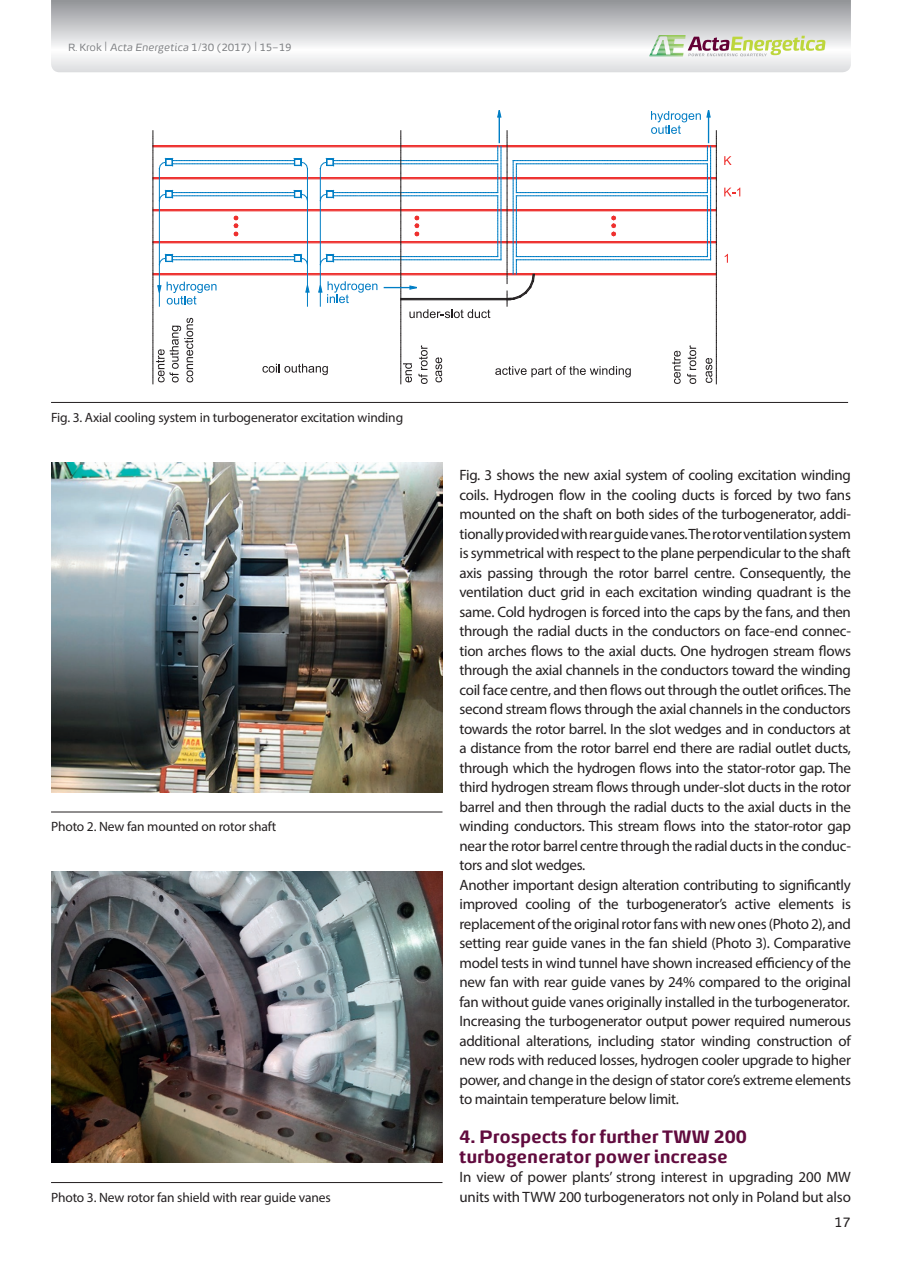
<style>
.page{position:relative;width:902px;height:1263px;background:#fff}
.page>*{position:absolute;margin:0;border:0;box-sizing:border-box;transform-origin:0 0}
.t1{font:700 18px/19.5px "Energa";letter-spacing:-.01em;color:#610b3e}
.t2{font:15px/19.5px "Myriad Pro";letter-spacing:-.02em;color:#231f20}
.t3{font:13.5px "Myriad Pro";letter-spacing:-.01em;color:#231f20}
.t4{font:13.5px "Energa";color:#231f20}
.t5{font:10.5px "Energa";letter-spacing:-.01em;color:#808285}
.s1{font-size:13.5px}
.s2{font-style:italic}
</style>
<div class="page">
<svg style="left:51px;top:0;width:799px;height:72px"></svg>
<svg style="left:649px;top:35px;width:176px;height:21px"></svg>
<hr style="left:51px;top:402px;width:797px;height:1px;background:#231f20">
<svg style="left:724px;top:156px;width:7px;height:9px"></svg>
<svg style="left:724px;top:188px;width:16px;height:8px"></svg>
<svg style="left:724px;top:254px;width:3px;height:9px"></svg>
<svg style="left:153px;top:110px;width:564px;height:274px"></svg>
<hr style="left:51px;top:1182px;width:391px;height:1px;background:#231f20">
<hr style="left:51px;top:812px;width:391px;height:1px;background:#231f20">
<img style="left:51px;top:462px;width:391px;height:330px">
<img style="left:51px;top:872px;width:391px;height:291px">
<p class="t5" style="left:68px;top:41px;width:225px">R. Krok <span class="s1">|</span> <span class="s2">Acta Energetica</span> 1/30 (2017) <span class="s1">|</span> 15–19</p>
<p class="t3" style="left:51px;top:409px;width:353px">Fig. 3. Axial cooling system in turbogenerator excitation winding</p>
<p class="t3" style="left:51px;top:818px;width:226px">Photo 2. New fan mounted on rotor shaft</p>
<p class="t3" style="left:51px;top:1189px;width:281px">Photo 3. New rotor fan shield with rear guide vanes</p>
<p class="t2" style="left:459px;top:465px;width:393px">Fig. 3 shows the new axial system of cooling excitation winding coils. Hydrogen flow in the cooling ducts is forced by two fans mounted on the shaft on both sides of the turbogenerator, addi&shy;tionally provided with rear guide vanes. The rotor ventilation system is symmetrical with respect to the plane perpendicular to the shaft axis passing through the rotor barrel centre. Consequently, the ventilation duct grid in each excitation winding quadrant is the same. Cold hydrogen is forced into the caps by the fans, and then through the radial ducts in the conductors on face-end connec&shy;tion arches flows to the axial ducts. One hydrogen stream flows through the axial channels in the conductors toward the winding coil face centre, and then flows out through the outlet orifices. The second stream flows through the axial channels in the conductors towards the rotor barrel. In the slot wedges and in conductors at a distance from the rotor barrel end there are radial outlet ducts, through which the hydrogen flows into the stator-rotor gap. The third hydrogen stream flows through under-slot ducts in the rotor barrel and then through the radial ducts to the axial ducts in the winding conductors. This stream flows into the stator-rotor gap near the rotor barrel centre through the radial ducts in the conduc&shy;tors and slot wedges.<br>Another important design alteration contributing to significantly improved cooling of the turbogenerator’s active elements is replacement of the original rotor fans with new ones (Photo 2), and setting rear guide vanes in the fan shield (Photo 3). Comparative model tests in wind tunnel have shown increased efficiency of the new fan with rear guide vanes by 24% compared to the original fan without guide vanes originally installed in the turbogenerator.<br>Increasing the turbogenerator output power required numerous additional alterations, including stator winding construction of new rods with reduced losses, hydrogen cooler upgrade to higher power, and change in the design of stator core’s extreme elements to maintain temperature below limit.</p>
<p class="t1" style="left:459px;top:1126px;width:289px">4. Prospects for further TWW 200 turbogenerator power increase</p>
<p class="t2" style="left:459px;top:1167px;width:393px">In view of power plants’ strong interest in upgrading 200 MW units with TWW 200 turbogenerators not only in Poland but also</p>
<p class="t4" style="left:834px;top:1213px;width:18px">17</p>
</div>
